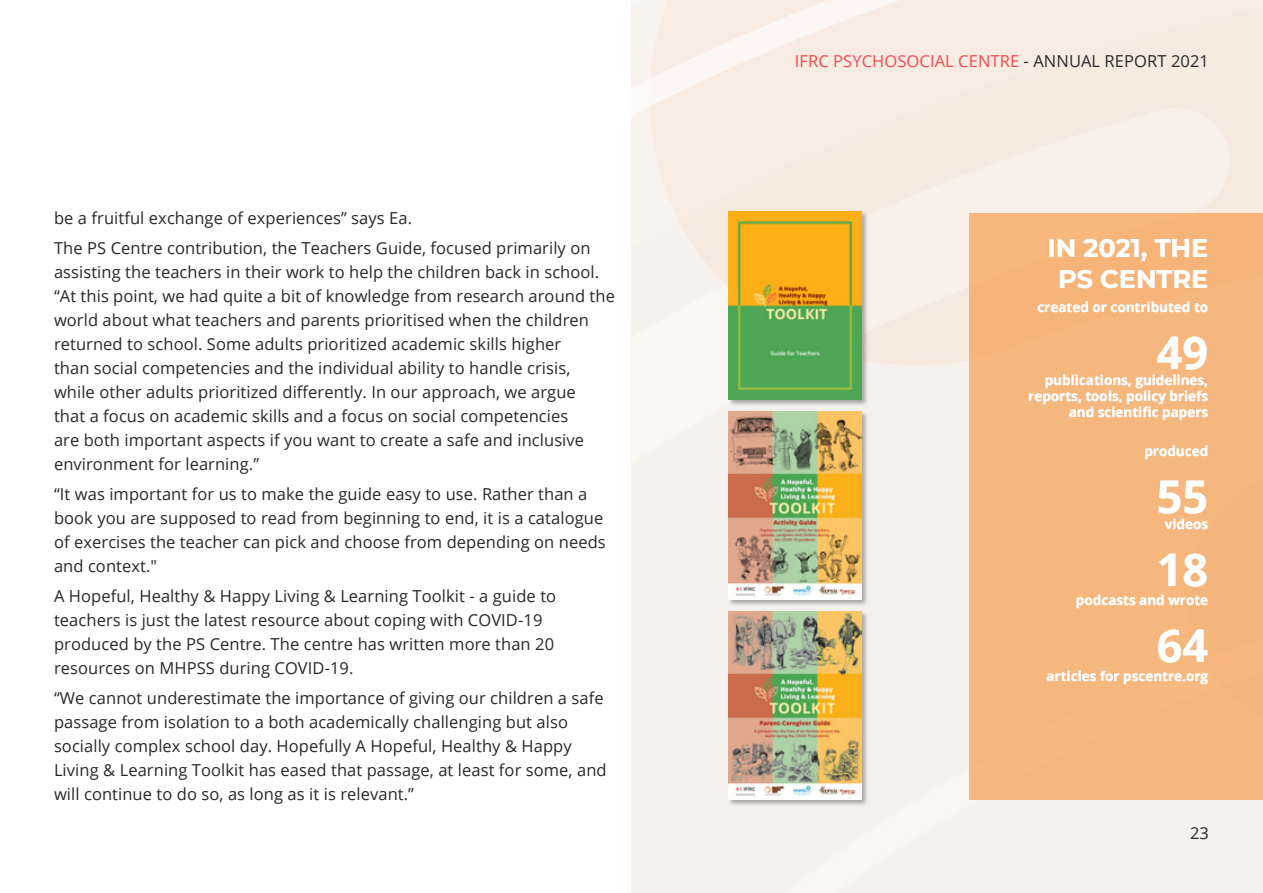
<style>
.page{position:relative;width:1263px;height:893px;background:#fff}
.page>*{position:absolute;margin:0;border:0;box-sizing:border-box;transform-origin:0 0}
.t1{font:700 45px "Open Sans";color:#fff}
.t2{font:700 25.5px/30.6px "Montserrat";color:#fff;text-align:center}
.t3{font:16.5px/24px "Open Sans";letter-spacing:.005em;color:#292829}
.t4{font:16.5px "Open Sans";letter-spacing:.005em;color:#f04b54}
.t5{font:700 13.5px/16.2px "Open Sans";color:#fff;text-align:right}
.s1{color:#292829}
</style>
<div class="page">
<div style="left:969px;top:213px;width:294px;height:586px;background:#f6b77f"></div>
<div style="left:728px;top:210px;width:140px;height:196px;background:#000;opacity:.31"></div>
<img style="left:728px;top:211px;width:133px;height:188px">
<div style="left:728px;top:411px;width:141px;height:195px;background:#000;opacity:.31"></div>
<img style="left:729px;top:411px;width:133px;height:189px">
<div style="left:728px;top:611px;width:140px;height:195px;background:#000;opacity:.31"></div>
<img style="left:728px;top:611px;width:133px;height:189px">
<p class="t3" style="left:54px;top:203px;width:538px;line-height:30px">be a fruitful exchange of experiences” says Ea.<br>The PS Centre contribution, the Teachers Guide, focused primarily on</p>
<p class="t3" style="left:54px;top:260px;width:562px">assisting the teachers in their work to help the children back in school. “At this point, we had quite a bit of knowledge from research around the world about what teachers and parents prioritised when the children returned to school. Some adults prioritized academic skills higher<br>than social competencies and the individual ability to handle crisis, while other adults prioritized differently. In our approach, we argue<br>that a focus on academic skills and a focus on social competencies<br>are both important aspects if you want to create a safe and inclusive environment for learning.”</p>
<p class="t3" style="left:54px;top:482px;width:553px">“It was important for us to make the guide easy to use. Rather than a book you are supposed to read from beginning to end, it is a catalogue of exercises the teacher can pick and choose from depending on needs and context."</p>
<p class="t3" style="left:54px;top:584px;width:504px">A Hopeful, Healthy &amp; Happy Living &amp; Learning Toolkit - a guide to teachers is just the latest resource about coping with COVID-19 produced by the PS Centre. The centre has written more than 20 resources on MHPSS during COVID-19.</p>
<p class="t3" style="left:54px;top:686px;width:554px">“We cannot underestimate the importance of giving our children a safe passage from isolation to a both academically challenging but also socially complex school day. Hopefully A Hopeful, Healthy &amp; Happy Living &amp; Learning Toolkit has eased that passage, at least for some, and will continue to do so, as long as it is relevant.”</p>
<p class="t4" style="left:795px;top:49px;width:416px">IFRC PSYCHOSOCIAL CENTRE <span class="s1">- ANNUAL REPORT 2021</span></p>
<h2 class="t2" style="left:1047px;top:231px;width:162px">IN 2021, THE<br>PS CENTRE</h2>
<p class="t5" style="left:1037px;top:298px;width:172px">created or contributed to</p>
<h1 class="t1" style="left:1157px;top:321px;width:53px">49</h1>
<p class="t5" style="left:1028px;top:371px;width:181px">publications, guidelines, reports, tools, policy briefs and scientific papers</p>
<p class="t5" style="left:1144px;top:442px;width:65px">produced</p>
<h1 class="t1" style="left:1157px;top:465px;width:53px">55</h1>
<p class="t5" style="left:1165px;top:515px;width:45px">videos</p>
<h1 class="t1" style="left:1157px;top:538px;width:53px">18</h1>
<p class="t5" style="left:1076px;top:592px;width:134px">podcasts and wrote</p>
<h1 class="t1" style="left:1157px;top:614px;width:53px">64</h1>
<p class="t5" style="left:1046px;top:668px;width:163px">articles for pscentre.org</p>
<p class="t3" style="left:1190px;top:821px;width:20px">23</p>
</div>
